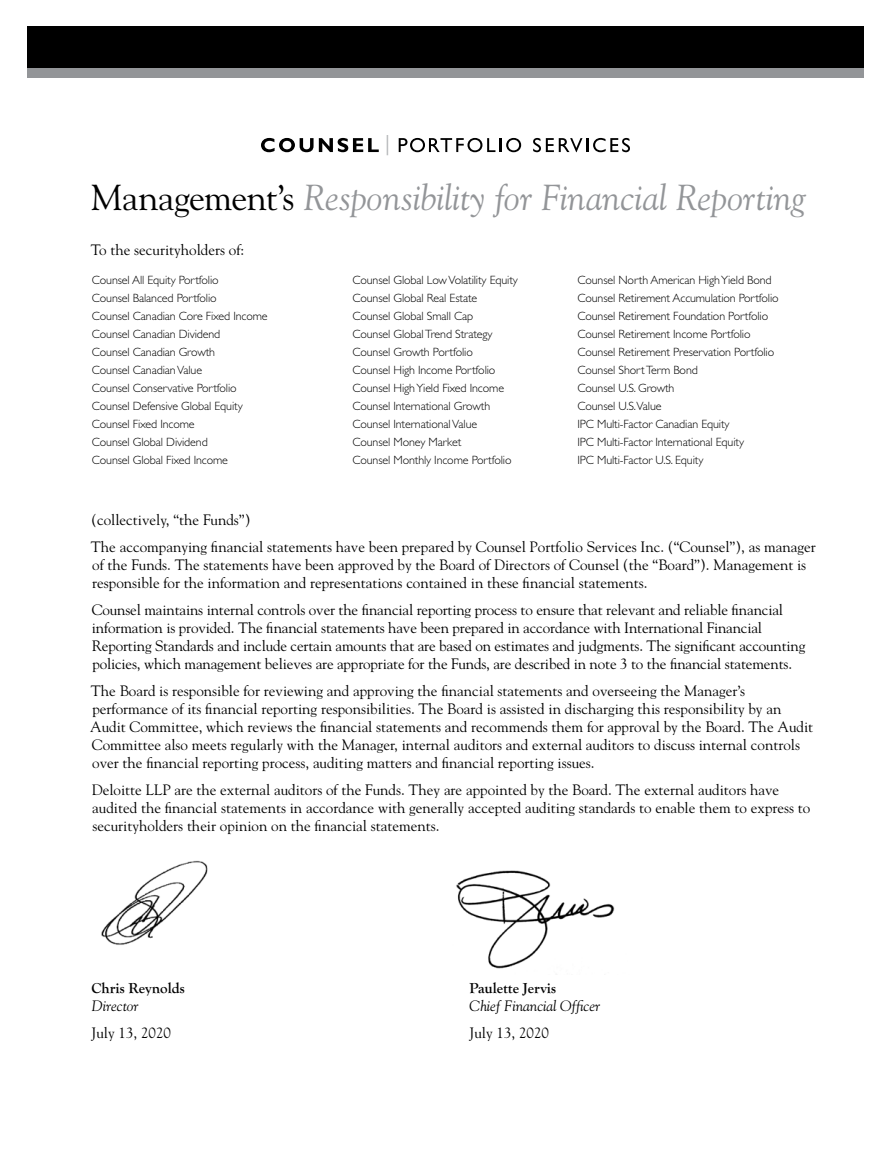
<style>
.page{position:relative;width:891px;height:1161px;background:#fff}
.page>*{position:absolute;margin:0;border:0;box-sizing:border-box;transform-origin:0 0}
.t1{font:italic 36px "Goudy Std";color:#939598}
.t2{font:15px/18px "Goudy Std";color:#000}
.t3{font:italic 15px "Goudy Std";color:#000}
.t4{font:700 15px "Goudy Old Style T";color:#000}
.t5{font:300 12px "Gill Sans Std";letter-spacing:-.01em;color:#000}
.s1{font-style:normal;color:#000}
</style>
<div class="page">
<img style="left:101px;top:860px;width:107px;height:85px">
<img style="left:456px;top:870px;width:159px;height:99px">
<div style="left:27px;top:27px;width:837px;height:51px;background:#000"></div>
<div style="left:27px;top:69px;width:837px;height:9px;background:#939598"></div>
<svg style="left:261px;top:138px;width:118px;height:14px"></svg>
<svg style="left:399px;top:138px;width:122px;height:14px"></svg>
<svg style="left:533px;top:138px;width:97px;height:14px"></svg>
<svg style="left:387px;top:135px;width:1px;height:20px"></svg>
<p class="t1" style="left:91px;top:176px;width:716px"><span class="s1">Management’s</span> Responsibility for Financial Reporting</p>
<p class="t2" style="left:91px;top:241px;width:155px">To the securityholders of:</p>
<p class="t5" style="left:92px;top:273px;width:128px">Counsel All Equity Portfolio</p>
<p class="t5" style="left:353px;top:273px;width:167px">Counsel Global Low Volatility Equity</p>
<p class="t5" style="left:578px;top:273px;width:196px">Counsel North American High Yield Bond</p>
<p class="t5" style="left:92px;top:291px;width:126px">Counsel Balanced Portfolio</p>
<p class="t5" style="left:353px;top:291px;width:126px">Counsel Global Real Estate</p>
<p class="t5" style="left:578px;top:291px;width:203px">Counsel Retirement Accumulation Portfolio</p>
<p class="t5" style="left:92px;top:309px;width:177px">Counsel Canadian Core Fixed Income</p>
<p class="t5" style="left:353px;top:309px;width:122px">Counsel Global Small Cap</p>
<p class="t5" style="left:578px;top:309px;width:192px">Counsel Retirement Foundation Portfolio</p>
<p class="t5" style="left:92px;top:327px;width:130px">Counsel Canadian Dividend</p>
<p class="t5" style="left:353px;top:327px;width:142px">Counsel Global Trend Strategy</p>
<p class="t5" style="left:578px;top:327px;width:175px">Counsel Retirement Income Portfolio</p>
<p class="t5" style="left:92px;top:345px;width:125px">Counsel Canadian Growth</p>
<p class="t5" style="left:353px;top:345px;width:122px">Counsel Growth Portfolio</p>
<p class="t5" style="left:578px;top:345px;width:198px">Counsel Retirement Preservation Portfolio</p>
<p class="t5" style="left:92px;top:363px;width:112px">Counsel Canadian Value</p>
<p class="t5" style="left:353px;top:363px;width:144px">Counsel High Income Portfolio</p>
<p class="t5" style="left:578px;top:363px;width:122px">Counsel Short Term Bond</p>
<p class="t5" style="left:92px;top:381px;width:146px">Counsel Conservative Portfolio</p>
<p class="t5" style="left:353px;top:381px;width:153px">Counsel High Yield Fixed Income</p>
<p class="t5" style="left:578px;top:381px;width:99px">Counsel U.S. Growth</p>
<p class="t5" style="left:92px;top:399px;width:152px">Counsel Defensive Global Equity</p>
<p class="t5" style="left:353px;top:399px;width:139px">Counsel International Growth</p>
<p class="t5" style="left:578px;top:399px;width:86px">Counsel U.S.Value</p>
<p class="t5" style="left:92px;top:417px;width:104px">Counsel Fixed Income</p>
<p class="t5" style="left:353px;top:417px;width:126px">Counsel International Value</p>
<p class="t5" style="left:578px;top:417px;width:154px">IPC Multi-Factor Canadian Equity</p>
<p class="t5" style="left:92px;top:435px;width:117px">Counsel Global Dividend</p>
<p class="t5" style="left:353px;top:435px;width:110px">Counsel Money Market</p>
<p class="t5" style="left:578px;top:435px;width:168px">IPC Multi-Factor International Equity</p>
<p class="t5" style="left:92px;top:453px;width:138px">Counsel Global Fixed Income</p>
<p class="t5" style="left:353px;top:453px;width:161px">Counsel Monthly Income Portfolio</p>
<p class="t5" style="left:578px;top:453px;width:127px">IPC Multi-Factor U.S. Equity</p>
<p class="t2" style="left:91px;top:511px;width:161px">(collectively, “the Funds”)</p>
<p class="t2" style="left:91px;top:538px;width:726px">The accompanying financial statements have been prepared by Counsel Portfolio Services Inc. (“Counsel”), as manager of the Funds. The statements have been approved by the Board of Directors of Counsel (the “Board”). Management is responsible for the information and representations contained in these financial statements.</p>
<p class="t2" style="left:92px;top:601px;width:715px">Counsel maintains internal controls over the financial reporting process to ensure that relevant and reliable financial information is provided. The financial statements have been prepared in accordance with International Financial Reporting Standards and include certain amounts that are based on estimates and judgments. The significant accounting policies, which management believes are appropriate for the Funds, are described in note 3 to the financial statements.</p>
<p class="t2" style="left:90px;top:682px;width:725px">The Board is responsible for reviewing and approving the financial statements and overseeing the Manager’s performance of its financial reporting responsibilities. The Board is assisted in discharging this responsibility by an Audit Committee, which reviews the financial statements and recommends them for approval by the Board. The Audit Committee also meets regularly with the Manager, internal auditors and external auditors to discuss internal controls over the financial reporting process, auditing matters and financial reporting issues.</p>
<p class="t2" style="left:92px;top:781px;width:720px">Deloitte LLP are the external auditors of the Funds. They are appointed by the Board. The external auditors have audited the financial statements in accordance with generally accepted auditing standards to enable them to express to securityholders their opinion on the financial statements.</p>
<p class="t4" style="left:92px;top:980px;width:95px">Chris Reynolds</p>
<p class="t4" style="left:470px;top:980px;width:88px">Paulette Jervis</p>
<p class="t3" style="left:92px;top:997px;width:48px">Director</p>
<p class="t3" style="left:470px;top:997px;width:132px">Chief Financial Officer</p>
<p class="t2" style="left:91px;top:1024px;width:81px">July 13, 2020</p>
<p class="t2" style="left:469px;top:1024px;width:81px">July 13, 2020</p>
</div>
